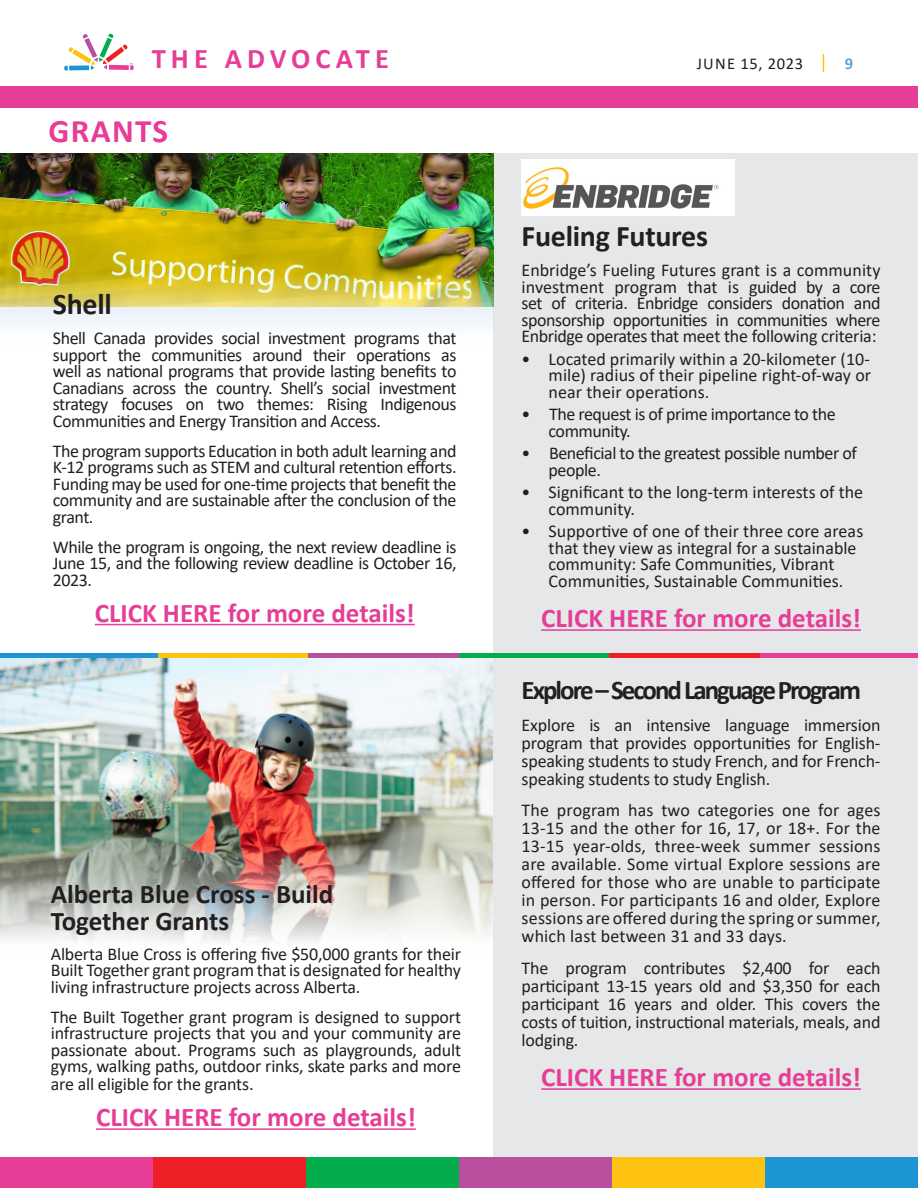
<style>
.page{position:relative;width:918px;height:1188px;background:#fff}
.page>*{position:absolute;margin:0;border:0;box-sizing:border-box;transform-origin:0 0}
.Section_Title_-_Blue{font:700 33px "Calibri";letter-spacing:.04em;color:#e63e97}
.Body_Text{font:700 30px "Calibri";letter-spacing:-.01em;color:#231f20}
.t1{font:700 28.5px "Calibri";letter-spacing:.18em;color:#e63e97}
.Body_Text-2{font:700 27px "Calibri";color:#e63e97}
.Body_Text-3{font:700 27px/27px "Calibri";letter-spacing:-.01em;color:#231f20}
.Body_Text-4{font:700 27px "Calibri";letter-spacing:-.075em;color:#231f20}
.Body_Text-5{font:18px/16.5px "Calibri";letter-spacing:-.01em;color:#231f20;text-align:justify}
.t2{font:16.5px "Calibri";letter-spacing:.04em;color:#231f20}
.t3{font:700 16.5px "Calibri";color:#59a5db}
</style>
<div class="page">
<div style="left:494px;top:153px;width:424px;height:1011px;background:#e6e7e9"></div>
<div style="left:0;top:153px;width:494px;height:194px;background:#f6f8fc"></div>
<img style="left:0;top:153px;width:494px;height:153px">
<hr style="left:95px;top:624px;width:320px;height:1px;background:#e63e97">
<img style="left:0;top:657px;width:493px;height:285px">
<hr style="left:96px;top:1128px;width:320px;height:2px;background:#e63e97">
<img style="left:522px;top:159px;width:212px;height:57px">
<hr style="left:541px;top:629px;width:320px;height:2px;background:#e63e97">
<hr style="left:541px;top:1088px;width:320px;height:2px;background:#e63e97">
<hr style="left:759px;top:653px;width:159px;height:4px;background:#e63e97">
<hr style="left:609px;top:653px;width:150px;height:4px;background:#ee2026">
<hr style="left:458px;top:653px;width:151px;height:4px;background:#03ad4c">
<hr style="left:308px;top:653px;width:150px;height:4px;background:#b9509f">
<hr style="left:157px;top:653px;width:151px;height:4px;background:#fec210">
<hr style="left:0;top:653px;width:157px;height:4px;background:#1d95d3">
<div style="left:0;top:86px;width:918px;height:22px;background:#e63e97"></div>
<svg style="left:64px;top:34px;width:70px;height:37px"></svg>
<div style="left:0;top:1157px;width:153px;height:31px;background:#e63e97"></div>
<div style="left:153px;top:1157px;width:153px;height:31px;background:#ee2026"></div>
<div style="left:306px;top:1157px;width:153px;height:31px;background:#03ad4c"></div>
<div style="left:459px;top:1157px;width:153px;height:31px;background:#b9509f"></div>
<div style="left:612px;top:1157px;width:153px;height:31px;background:#fec210"></div>
<div style="left:765px;top:1157px;width:153px;height:31px;background:#1d95d3"></div>
<svg style="left:823px;top:55px;width:1px;height:16px"></svg>
<h3 class="t1" style="left:152px;top:38px;width:239px">THE ADVOCATE</h3>
<p class="t2" style="left:697px;top:52px;width:108px">JUNE 15, 2023</p>
<p class="t3" style="left:845px;top:52px;width:10px">9</p>
<p class="Section_Title_-_Blue" style="left:49px;top:108px;width:121px">GRANTS</p>
<p class="Body_Text" style="left:53px;top:283px;width:60px">Shell</p>
<p class="Body_Text-5" style="left:53px;top:329px;width:405px">Shell Canada provides social investment programs that support the communities around their operations as well as national programs that provide lasting benefits to Canadians across the country. Shell’s social investment strategy focuses on two themes: Rising Indigenous Communities and Energy Transition and Access.</p>
<p class="Body_Text-5" style="left:53px;top:442px;width:405px">The program supports Education in both adult learning and K-12 programs such as STEM and cultural retention efforts.<br>Funding may be used for one-time projects that benefit the community and are sustainable after the conclusion of the grant.</p>
<p class="Body_Text-5" style="left:53px;top:538px;width:405px">While the program is ongoing, the next review deadline is June 15, and the following review deadline is October 16, 2023.</p>
<p class="Body_Text-2" style="left:95px;top:594px;width:321px">CLICK HERE for more details!</p>
<p class="Body_Text-3" style="left:51px;top:880px;width:284px">Alberta Blue Cross - Build<br>Together Grants</p>
<p class="Body_Text-5" style="left:51px;top:945px;width:412px">Alberta Blue Cross is offering five $50,000 grants for their Built Together grant program that is designated for healthy living infrastructure projects across Alberta.</p>
<p class="Body_Text-5" style="left:51px;top:1008px;width:412px">The Built Together grant program is designed to support infrastructure projects that you and your community are passionate about. Programs such as playgrounds, adult gyms, walking paths, outdoor rinks, skate parks and more are all eligible for the grants.</p>
<p class="Body_Text-2" style="left:96px;top:1098px;width:321px">CLICK HERE for more details!</p>
<p class="Body_Text" style="left:522px;top:215px;width:188px">Fueling Futures</p>
<p class="Body_Text-5" style="left:522px;top:261px;width:360px">Enbridge’s Fueling Futures grant is a community investment program that is guided by a core set of criteria. Enbridge considers donation and sponsorship opportunities in communities where Enbridge operates that meet the following criteria:</p>
<p class="Body_Text-5" style="left:549px;top:350px;width:324px;text-indent:-27px">• Located primarily within a 20-kilometer (10- mile) radius of their pipeline right-of-way or near their operations.</p>
<p class="Body_Text-5" style="left:549px;top:405px;width:289px;text-indent:-27px">• The request is of prime importance to the community.</p>
<p class="Body_Text-5" style="left:549px;top:444px;width:310px;text-indent:-27px">• Beneficial to the greatest possible number of people.</p>
<p class="Body_Text-5" style="left:549px;top:483px;width:316px;text-indent:-27px">• Significant to the long-term interests of the community.</p>
<p class="Body_Text-5" style="left:549px;top:522px;width:316px;text-align:left;text-indent:-27px">• Supportive of one of their three core areas that they view as integral for a sustainable community: Safe Communities, Vibrant Communities, Sustainable Communities.</p>
<p class="Body_Text-2" style="left:541px;top:599px;width:321px">CLICK HERE for more details!</p>
<p class="Body_Text-4" style="left:522px;top:671px;width:341px">Explore – Second Language Program</p>
<p class="Body_Text-5" style="left:522px;top:715px;width:360px;line-height:18px">Explore is an intensive language immersion program that provides opportunities for English&shy;speaking students to study French, and for French&shy;speaking students to study English.</p>
<p class="Body_Text-5" style="left:522px;top:801px;width:360px;line-height:18px">The program has two categories one for ages 13-15 and the other for 16, 17, or 18+. For the 13-15 year-olds, three-week summer sessions are available. Some virtual Explore sessions are offered for those who are unable to participate in person. For participants 16 and older, Explore sessions are offered during the spring or summer, which last between 31 and 33 days.</p>
<p class="Body_Text-5" style="left:522px;top:958px;width:360px;line-height:18px">The program contributes $2,400 for each participant 13-15 years old and $3,350 for each participant 16 years and older. This covers the costs of tuition, instructional materials, meals, and lodging.</p>
<p class="Body_Text-2" style="left:541px;top:1058px;width:321px">CLICK HERE for more details!</p>
</div>
